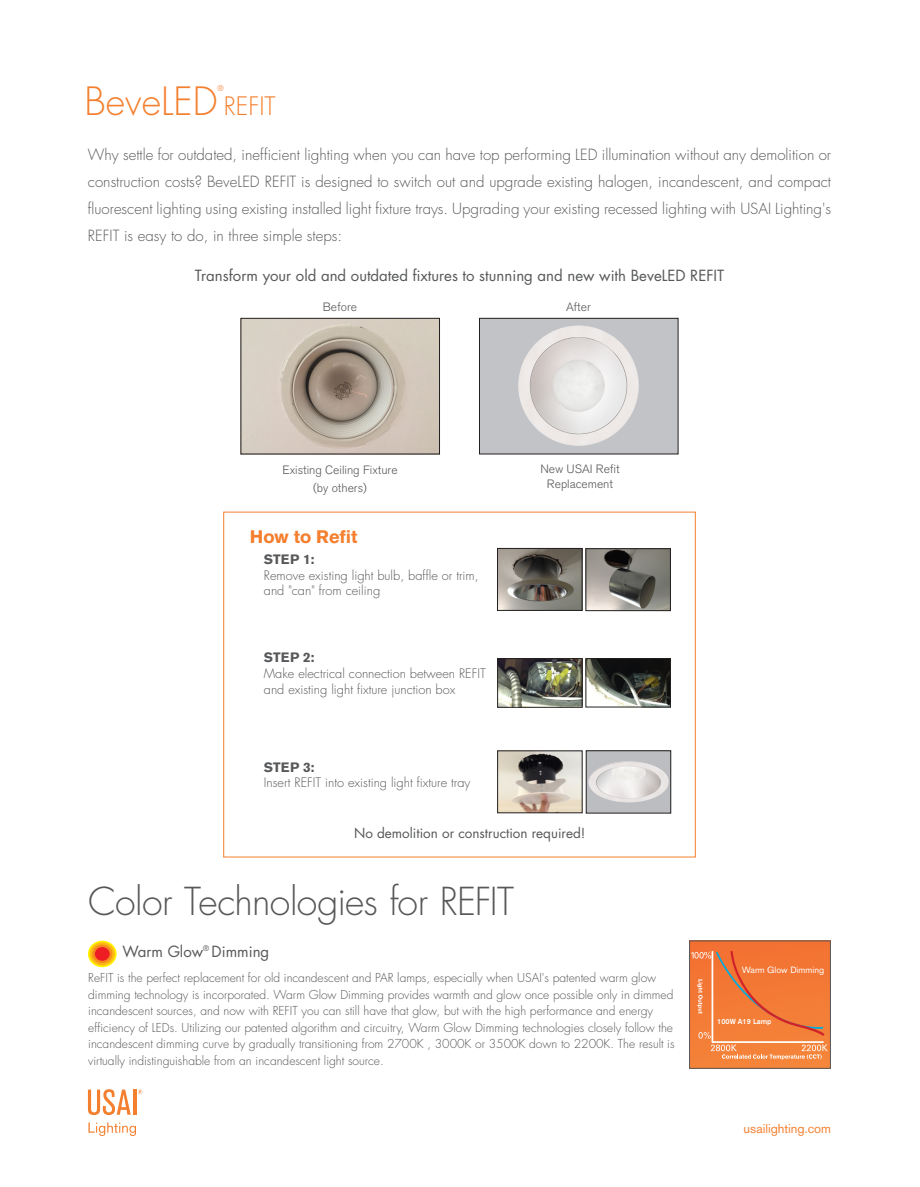
<style>
.page{position:relative;width:920px;height:1187px;background:#fff}
.page>*{position:absolute;margin:0;border:0;box-sizing:border-box;transform-origin:0 0}
.t1{font:300 37.95px "Futura Std";color:#f47f2e}
.t2{font:300 37.5px "Futura Std";letter-spacing:-.015em;color:#57585a}
.t3{font:300 24.75px "Futura Std";color:#f47f2e}
.t4{font:700 18px "Akzidenz Grotesk BE";color:#f47f2e}
.t5{font:300 15px/27px "Futura Std";color:#57585a;text-align:justify}
.t6{font:15px "Futura Std";color:#57585a}
.t7{font:13.5px "Futura Std";color:#57585a}
.t8{font:700 13.5px "Akzidenz Grotesk BE";color:#57585a}
.t9{font:300 12.75px/15.8px "Futura Std";color:#57585a}
.t10{font:12.75px "Akzidenz Grotesk BE";color:#f47f2e}
.t11{font:300 12px/16.5px "Futura Std";color:#57585a}
.t12{font:300 12px "Akzidenz Grotesk BE";color:#57585a}
.t13{font:9px "Akzidenz Grotesk BE";color:#fff}
.t14{font:300 7.8px "Futura Std";color:#f47f2e}
.t15{font:500 7.35px "Akzidenz Grotesk BE";color:#fff}
</style>
<div class="page">
<svg style="left:88px;top:1122px;width:48px;height:14px"></svg>
<svg style="left:88px;top:1089px;width:43px;height:26px"></svg>
<hr style="left:133px;top:1089px;width:3px;height:25px;background:#f47f2e">
<svg style="left:138px;top:1089px;width:4px;height:5px"></svg>
<img style="left:499px;top:550px;width:81px;height:58px">
<div style="left:497px;top:548px;width:85px;height:62px;border:1px solid #231f20"></div>
<img style="left:499px;top:660px;width:81px;height:45px">
<div style="left:497px;top:658px;width:85px;height:49px;border:1px solid #231f20"></div>
<img style="left:587px;top:660px;width:81px;height:45px">
<div style="left:585px;top:658px;width:85px;height:49px;border:1px solid #231f20"></div>
<img style="left:499px;top:753px;width:81px;height:58px">
<div style="left:497px;top:751px;width:85px;height:62px;border:1px solid #231f20"></div>
<img style="left:587px;top:550px;width:81px;height:59px">
<div style="left:585px;top:548px;width:85px;height:63px;border:1px solid #231f20"></div>
<svg style="left:88px;top:940px;width:29px;height:27px"></svg>
<svg style="left:90px;top:942px;width:25px;height:23px"></svg>
<svg style="left:92px;top:944px;width:20px;height:19px"></svg>
<div style="left:95px;top:947px;width:15px;height:14px;background:#ee1d23;border-radius:50%"></div>
<div style="left:689px;top:941px;width:141px;height:127px;background:#f37b37"></div>
<svg style="left:691px;top:950px;width:136px;height:109px"></svg>
<img style="left:243px;top:320px;width:194px;height:132px">
<div style="left:241px;top:318px;width:198px;height:136px;border:1px solid #231f20"></div>
<div style="left:479px;top:318px;width:199px;height:136px;background:#c2c3c6"></div>
<img style="left:518px;top:325px;width:121px;height:121px">
<div style="left:479px;top:318px;width:199px;height:136px;border:1px solid #231f20"></div>
<img style="left:588px;top:752px;width:80px;height:59px">
<div style="left:586px;top:750px;width:84px;height:63px;border:1px solid #231f20"></div>
<p class="t1" style="left:84px;top:78px;width:134px">BeveLED</p>
<p class="t14" style="left:217px;top:83px;width:8px">®</p>
<p class="t3" style="left:224px;top:91px;width:53px">REFIT</p>
<p class="t5" style="left:88px;top:142px;width:744px">Why settle for outdated, inefficient lighting when you can have top performing LED illumination without any demolition or construction costs? BeveLED REFIT is designed to switch out and upgrade existing halogen, incandescent, and compact fluorescent lighting using existing installed light fixture trays. Upgrading your existing recessed lighting with USAI Lighting's REFIT is easy to do, in three simple steps:</p>
<p class="t6" style="left:195px;top:266px;width:531px">Transform your old and outdated fixtures to stunning and new with BeveLED REFIT</p>
<p class="t12" style="left:323px;top:300px;width:36px">Before</p>
<p class="t12" style="left:566px;top:300px;width:26px">After</p>
<p class="t12" style="left:282px;top:463px;width:116px">Existing Ceiling Fixture</p>
<p class="t12" style="left:313px;top:481px;width:55px">(by others)</p>
<p class="t4" style="left:250px;top:526px;width:109px">How to Refit</p>
<p class="t8" style="left:264px;top:551px;width:52px">STEP 1:</p>
<p class="t9" style="left:264px;top:567px;width:216px">Remove existing light bulb, baffle or trim, and "can" from ceiling</p>
<p class="t8" style="left:264px;top:650px;width:52px">STEP 2:</p>
<p class="t9" style="left:264px;top:666px;width:223px">Make electrical connection between REFIT and existing light fixture junction box</p>
<p class="t8" style="left:264px;top:759px;width:52px">STEP 3:</p>
<p class="t9" style="left:264px;top:775px;width:208px">Insert REFIT into existing light fixture tray</p>
<p class="t12" style="left:540px;top:462px;width:81px">New USAI Refit</p>
<p class="t12" style="left:547px;top:477px;width:68px">Replacement</p>
<p class="t7" style="left:354px;top:824px;width:233px">No demolition or construction required!</p>
<p class="t2" style="left:88px;top:879px;width:427px">Color Technologies for REFIT</p>
<p class="t6" style="left:122px;top:942px;width:148px">Warm Glow<sup>®</sup> Dimming</p>
<p class="t11" style="left:88px;top:970px;width:587px">ReFIT is the perfect replacement for old incandescent and PAR lamps, especially when USAI's patented warm glow dimming technology is incorporated. Warm Glow Dimming provides warmth and glow once possible only in dimmed incandescent sources, and now with REFIT you can still have that glow, but with the high performance and energy efficiency of LEDs. Utilizing our patented algorithm and circuitry, Warm Glow Dimming technologies closely follow the incandescent dimming curve by gradually transitioning from 2700K , 3000K or 3500K down to 2200K. The result is virtually indistinguishable from an incandescent light source.</p>
<p class="t13" style="left:741px;top:965px;width:84px">Warm Glow Dimming</p>
<p class="t15" style="left:716px;top:1017px;width:56px">100W A19 Lamp</p>
<p class="t10" style="left:743px;top:1121px;width:89px">usailighting.com</p>
</div>
